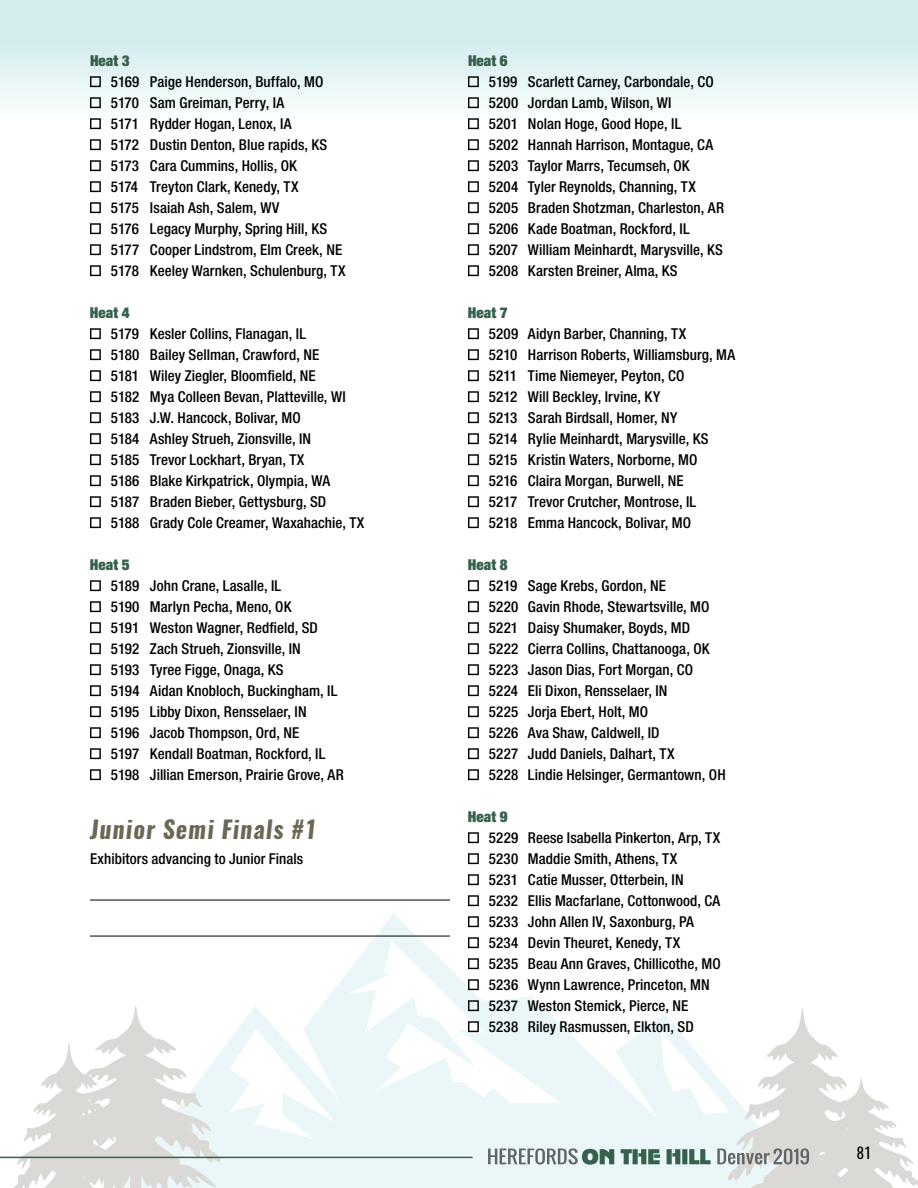
<style>
.page{position:relative;width:918px;height:1188px;background:#fff}
.page>*{position:absolute;margin:0;border:0;box-sizing:border-box;transform-origin:0 0}
.t1{font:italic 700 24px "Oswald";letter-spacing:.05em;color:#6c6856}
.t2{font:500 condensed 15px/21px "Helvetica Neue";letter-spacing:.005em;color:#000}
.t3{font:900 expanded 15px "Helvetica Neue";letter-spacing:.005em;color:#37614c}
.t4{font:15px "Oswald";color:#000}
</style>
<div class="page">
<svg style="left:110px;top:913px;width:369px;height:275px"></svg>
<svg style="left:229px;top:1029px;width:106px;height:110px"></svg>
<svg style="left:10px;top:1006px;width:212px;height:182px"></svg>
<div style="left:0;top:0;width:918px;height:158px;background:linear-gradient(to bottom,#cae9ec,#fff)"></div>
<svg style="left:90px;top:76px;width:11px;height:11px"></svg>
<svg style="left:90px;top:97px;width:11px;height:11px"></svg>
<svg style="left:90px;top:118px;width:11px;height:11px"></svg>
<svg style="left:90px;top:139px;width:11px;height:11px"></svg>
<svg style="left:90px;top:160px;width:11px;height:11px"></svg>
<svg style="left:90px;top:181px;width:11px;height:11px"></svg>
<svg style="left:90px;top:202px;width:11px;height:11px"></svg>
<svg style="left:90px;top:223px;width:11px;height:11px"></svg>
<svg style="left:90px;top:244px;width:11px;height:11px"></svg>
<svg style="left:90px;top:265px;width:11px;height:11px"></svg>
<svg style="left:90px;top:328px;width:11px;height:11px"></svg>
<svg style="left:90px;top:349px;width:11px;height:11px"></svg>
<svg style="left:90px;top:370px;width:11px;height:11px"></svg>
<svg style="left:90px;top:391px;width:11px;height:11px"></svg>
<svg style="left:90px;top:412px;width:11px;height:11px"></svg>
<svg style="left:90px;top:433px;width:11px;height:11px"></svg>
<svg style="left:90px;top:454px;width:11px;height:11px"></svg>
<svg style="left:90px;top:475px;width:11px;height:11px"></svg>
<svg style="left:90px;top:496px;width:11px;height:11px"></svg>
<svg style="left:90px;top:517px;width:11px;height:11px"></svg>
<svg style="left:90px;top:580px;width:11px;height:11px"></svg>
<svg style="left:90px;top:601px;width:11px;height:11px"></svg>
<svg style="left:90px;top:622px;width:11px;height:11px"></svg>
<svg style="left:90px;top:643px;width:11px;height:11px"></svg>
<svg style="left:90px;top:664px;width:11px;height:11px"></svg>
<svg style="left:90px;top:685px;width:11px;height:11px"></svg>
<svg style="left:90px;top:706px;width:11px;height:11px"></svg>
<svg style="left:90px;top:727px;width:11px;height:11px"></svg>
<svg style="left:90px;top:748px;width:11px;height:11px"></svg>
<svg style="left:90px;top:769px;width:11px;height:11px"></svg>
<hr style="left:90px;top:900px;width:360px;height:1px;background:#000">
<hr style="left:90px;top:936px;width:360px;height:1px;background:#000">
<svg style="left:468px;top:76px;width:11px;height:11px"></svg>
<svg style="left:468px;top:97px;width:11px;height:11px"></svg>
<svg style="left:468px;top:118px;width:11px;height:11px"></svg>
<svg style="left:468px;top:139px;width:11px;height:11px"></svg>
<svg style="left:468px;top:160px;width:11px;height:11px"></svg>
<svg style="left:468px;top:181px;width:11px;height:11px"></svg>
<svg style="left:468px;top:202px;width:11px;height:11px"></svg>
<svg style="left:468px;top:223px;width:11px;height:11px"></svg>
<svg style="left:468px;top:244px;width:11px;height:11px"></svg>
<svg style="left:468px;top:265px;width:11px;height:11px"></svg>
<svg style="left:468px;top:328px;width:11px;height:11px"></svg>
<svg style="left:468px;top:349px;width:11px;height:11px"></svg>
<svg style="left:468px;top:370px;width:11px;height:11px"></svg>
<svg style="left:468px;top:391px;width:11px;height:11px"></svg>
<svg style="left:468px;top:412px;width:11px;height:11px"></svg>
<svg style="left:468px;top:433px;width:11px;height:11px"></svg>
<svg style="left:468px;top:454px;width:11px;height:11px"></svg>
<svg style="left:468px;top:475px;width:11px;height:11px"></svg>
<svg style="left:468px;top:496px;width:11px;height:11px"></svg>
<svg style="left:468px;top:517px;width:11px;height:11px"></svg>
<svg style="left:468px;top:580px;width:11px;height:11px"></svg>
<svg style="left:468px;top:601px;width:11px;height:11px"></svg>
<svg style="left:468px;top:622px;width:11px;height:11px"></svg>
<svg style="left:468px;top:643px;width:11px;height:11px"></svg>
<svg style="left:468px;top:664px;width:11px;height:11px"></svg>
<svg style="left:468px;top:685px;width:11px;height:11px"></svg>
<svg style="left:468px;top:706px;width:11px;height:11px"></svg>
<svg style="left:468px;top:727px;width:11px;height:11px"></svg>
<svg style="left:468px;top:748px;width:11px;height:11px"></svg>
<svg style="left:468px;top:769px;width:11px;height:11px"></svg>
<svg style="left:468px;top:832px;width:11px;height:11px"></svg>
<svg style="left:468px;top:853px;width:11px;height:11px"></svg>
<svg style="left:468px;top:874px;width:11px;height:11px"></svg>
<svg style="left:468px;top:895px;width:11px;height:11px"></svg>
<svg style="left:468px;top:916px;width:11px;height:11px"></svg>
<svg style="left:348px;top:937px;width:570px;height:251px"></svg>
<hr style="left:0;top:1157px;width:472px;height:1px;background:#37614c">
<p class="t3" style="left:90px;top:51px;width:41px">Heat 3</p>
<p class="t2" style="left:111px;top:71px;width:236px">5169 Paige Henderson, Buffalo, MO<br>5170 Sam Greiman, Perry, IA<br>5171 Rydder Hogan, Lenox, IA<br>5172 Dustin Denton, Blue rapids, KS<br>5173 Cara Cummins, Hollis, OK<br>5174 Treyton Clark, Kenedy, TX<br>5175 Isaiah Ash, Salem, WV<br>5176 Legacy Murphy, Spring Hill, KS<br>5177 Cooper Lindstrom, Elm Creek, NE<br>5178 Keeley Warnken, Schulenburg, TX</p>
<p class="t3" style="left:90px;top:303px;width:41px">Heat 4</p>
<p class="t2" style="left:111px;top:323px;width:255px">5179 Kesler Collins, Flanagan, IL<br>5180 Bailey Sellman, Crawford, NE<br>5181 Wiley Ziegler, Bloomfield, NE<br>5182 Mya Colleen Bevan, Platteville, WI 5183 J.W. Hancock, Bolivar, MO<br>5184 Ashley Strueh, Zionsville, IN<br>5185 Trevor Lockhart, Bryan, TX<br>5186 Blake Kirkpatrick, Olympia, WA<br>5187 Braden Bieber, Gettysburg, SD<br>5188 Grady Cole Creamer, Waxahachie, TX</p>
<p class="t3" style="left:90px;top:555px;width:41px">Heat 5</p>
<p class="t2" style="left:111px;top:575px;width:234px">5189 John Crane, Lasalle, IL<br>5190 Marlyn Pecha, Meno, OK<br>5191 Weston Wagner, Redfield, SD<br>5192 Zach Strueh, Zionsville, IN<br>5193 Tyree Figge, Onaga, KS<br>5194 Aidan Knobloch, Buckingham, IL<br>5195 Libby Dixon, Rensselaer, IN<br>5196 Jacob Thompson, Ord, NE<br>5197 Kendall Boatman, Rockford, IL<br>5198 Jillian Emerson, Prairie Grove, AR</p>
<h1 class="t1" style="left:90px;top:812px;width:229px">Junior Semi Finals #1</h1>
<p class="t2" style="left:90px;top:848px;width:215px">Exhibitors advancing to Junior Finals</p>
<p class="t3" style="left:468px;top:51px;width:41px">Heat 6</p>
<p class="t2" style="left:489px;top:71px;width:237px">5199 Scarlett Carney, Carbondale, CO 5200 Jordan Lamb, Wilson, WI<br>5201 Nolan Hoge, Good Hope, IL<br>5202 Hannah Harrison, Montague, CA 5203 Taylor Marrs, Tecumseh, OK<br>5204 Tyler Reynolds, Channing, TX 5205 Braden Shotzman, Charleston, AR 5206 Kade Boatman, Rockford, IL<br>5207 William Meinhardt, Marysville, KS 5208 Karsten Breiner, Alma, KS</p>
<p class="t3" style="left:468px;top:303px;width:41px">Heat 7</p>
<p class="t2" style="left:489px;top:323px;width:248px">5209 Aidyn Barber, Channing, TX<br>5210 Harrison Roberts, Williamsburg, MA 5211 Time Niemeyer, Peyton, CO<br>5212 Will Beckley, Irvine, KY<br>5213 Sarah Birdsall, Homer, NY<br>5214 Rylie Meinhardt, Marysville, KS 5215 Kristin Waters, Norborne, MO<br>5216 Claira Morgan, Burwell, NE<br>5217 Trevor Crutcher, Montrose, IL<br>5218 Emma Hancock, Bolivar, MO</p>
<p class="t3" style="left:468px;top:555px;width:41px">Heat 8</p>
<p class="t2" style="left:489px;top:575px;width:238px">5219 Sage Krebs, Gordon, NE<br>5220 Gavin Rhode, Stewartsville, MO<br>5221 Daisy Shumaker, Boyds, MD<br>5222 Cierra Collins, Chattanooga, OK<br>5223 Jason Dias, Fort Morgan, CO<br>5224 Eli Dixon, Rensselaer, IN<br>5225 Jorja Ebert, Holt, MO<br>5226 Ava Shaw, Caldwell, ID<br>5227 Judd Daniels, Dalhart, TX<br>5228 Lindie Helsinger, Germantown, OH</p>
<p class="t3" style="left:468px;top:807px;width:41px">Heat 9</p>
<p class="t2" style="left:489px;top:827px;width:233px">5229 Reese Isabella Pinkerton, Arp, TX 5230 Maddie Smith, Athens, TX<br>5231 Catie Musser, Otterbein, IN<br>5232 Ellis Macfarlane, Cottonwood, CA 5233 John Allen IV, Saxonburg, PA 5234 Devin Theuret, Kenedy, TX<br>5235 Beau Ann Graves, Chillicothe, MO 5236 Wynn Lawrence, Princeton, MN 5237 Weston Stemick, Pierce, NE 5238 Riley Rasmussen, Elkton, SD</p>
<p class="t4" style="left:857px;top:1143px;width:16px">81</p>
</div>
